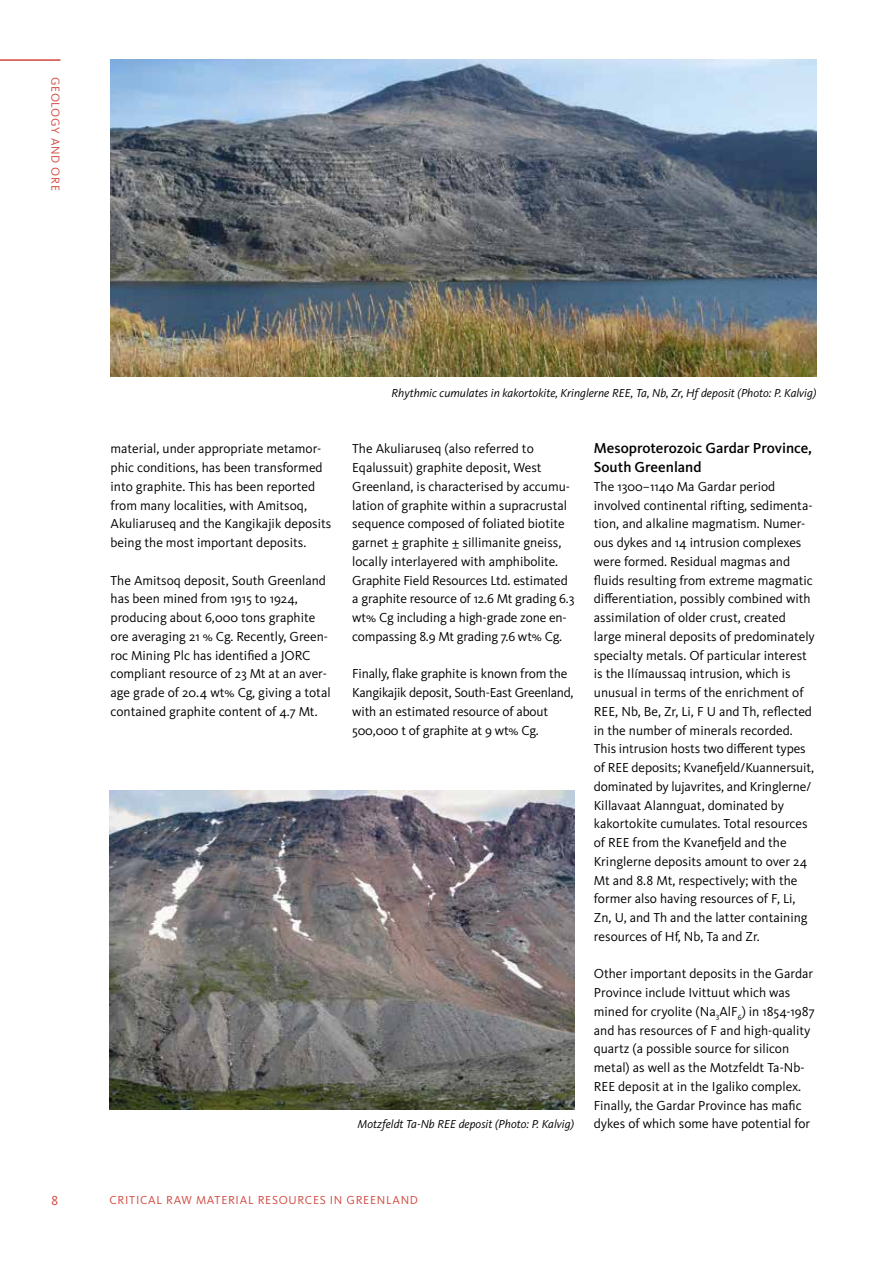
<style>
.page{position:relative;width:893px;height:1263px;background:#fff}
.page>*{position:absolute;margin:0;border:0;box-sizing:border-box;transform-origin:0 0}
.t1{font:500 15px/18.8px "Kievit Pro";color:#000}
.t2{font:13.5px/18.8px "Kievit Pro";color:#000}
.t3{font:13.5px "Kievit Pro";color:#d1473d}
.t4{font:italic 12px "Kievit Pro";color:#000}
.t5{font:12px "Kievit Pro";letter-spacing:.06em;color:#d1473d}
</style>
<div class="page">
<hr style="left:0;top:59px;width:61px;height:2px;background:#d1473d">
<img style="left:111px;top:59px;width:706px;height:317px">
<img style="left:110px;top:791px;width:464px;height:319px">
<p class="t5" style="left:63px;top:77px;width:116px;rotate:90deg">GEOLOGY AND ORE</p>
<p class="t2" style="left:111px;top:439px;width:222px">material, under appropriate metamor&shy;phic conditions, has been transformed into graphite. This has been reported from many localities, with Amitsoq, Akuliaruseq and the Kangikajik deposits being the most important deposits.</p>
<p class="t2" style="left:111px;top:571px;width:222px">The Amitsoq deposit, South Greenland has been mined from 1915 to 1924, producing about 6,000 tons graphite ore averaging 21 % Cg. Recently, Green&shy;roc Mining Plc has identifed a JORC compliant resource of 23 Mt at an aver&shy;age grade of 20.4 wt% Cg, giving a total contained graphite content of 4.7 Mt.</p>
<p class="t4" style="left:391px;top:386px;width:426px">Rhythmic cumulates in kakortokite, Kringlerne REE, Ta, Nb, Zr, Hfdeposit (Photo: P. Kalvig)</p>
<p class="t2" style="left:352px;top:439px;width:224px">The Akuliaruseq (also referred to Eqalussuit) graphite deposit, West Greenland, is characterised by accumu&shy;lation of graphite within a supracrustal sequence composed of foliated biotite garnet ± graphite ± sillimanite gneiss, locally interlayered with amphibolite.<br>Graphite Field Resources Ltd. estimated a graphite resource of 12.6 Mt grading 6.3 wt% Cg including a high-grade zone en&shy;compassing 8.9 Mt grading 7.6 wt% Cg.</p>
<p class="t2" style="left:352px;top:664px;width:223px">Finally, fake graphite is known from the Kangikajik deposit, South-East Greenland, with an estimated resource of about 500,000 t of graphite at 9 wt% Cg.</p>
<p class="t4" style="left:358px;top:1117px;width:218px">Motzfeldt Ta-Nb REE deposit (Photo: P. Kalvig)</p>
<p class="t1" style="left:594px;top:439px;width:220px">Mesoproterozoic Gardar Province,<br>South Greenland</p>
<p class="t2" style="left:594px;top:477px;width:223px">The 1300–1140 Ma Gardar period involved continental rifting, sedimenta&shy;tion, and alkaline magmatism. Numer&shy;ous dykes and 14 intrusion complexes were formed. Residual magmas and fuids resulting from extreme magmatic diferentiation, possibly combined with assimilation of older crust, created large mineral deposits of predominately specialty metals. Of particular interest is the Ilímaussaq intrusion, which is unusual in terms of the enrichment of REE, Nb, Be, Zr, Li, F U and Th, refected in the number of minerals recorded.<br>This intrusion hosts two diferent types of REE deposits; Kvanefeld/Kuannersuit, dominated by lujavrites, and Kringlerne/ Killavaat Alannguat, dominated by kakortokite cumulates. Total resources of REE from the Kvanefeld and the Kringlerne deposits amount to over 24<br>Mt and 8.8 Mt, respectively; with the former also having resources of F, Li, Zn, U, and Th and the latter containing resources of Hf, Nb, Ta and Zr.</p>
<p class="t2" style="left:594px;top:964px;width:222px">Other important deposits in the Gardar Province include Ivittuut which was mined for cryolite (Na<sub>3</sub>AlF<sub>6</sub>) in 1854-1987 and has resources of F and high-quality quartz (a possible source for silicon metal) as well as the Motzfeldt Ta-Nb-REE deposit at in the Igaliko complex.<br>Finally, the Gardar Province has mafc dykes of which some have potential for</p>
<p class="t3" style="left:52px;top:1192px;width:8px">8</p>
<p class="t5" style="left:110px;top:1193px;width:310px">CRITICAL RAW MATERIAL RESOURCES IN GREENLAND</p>
</div>
